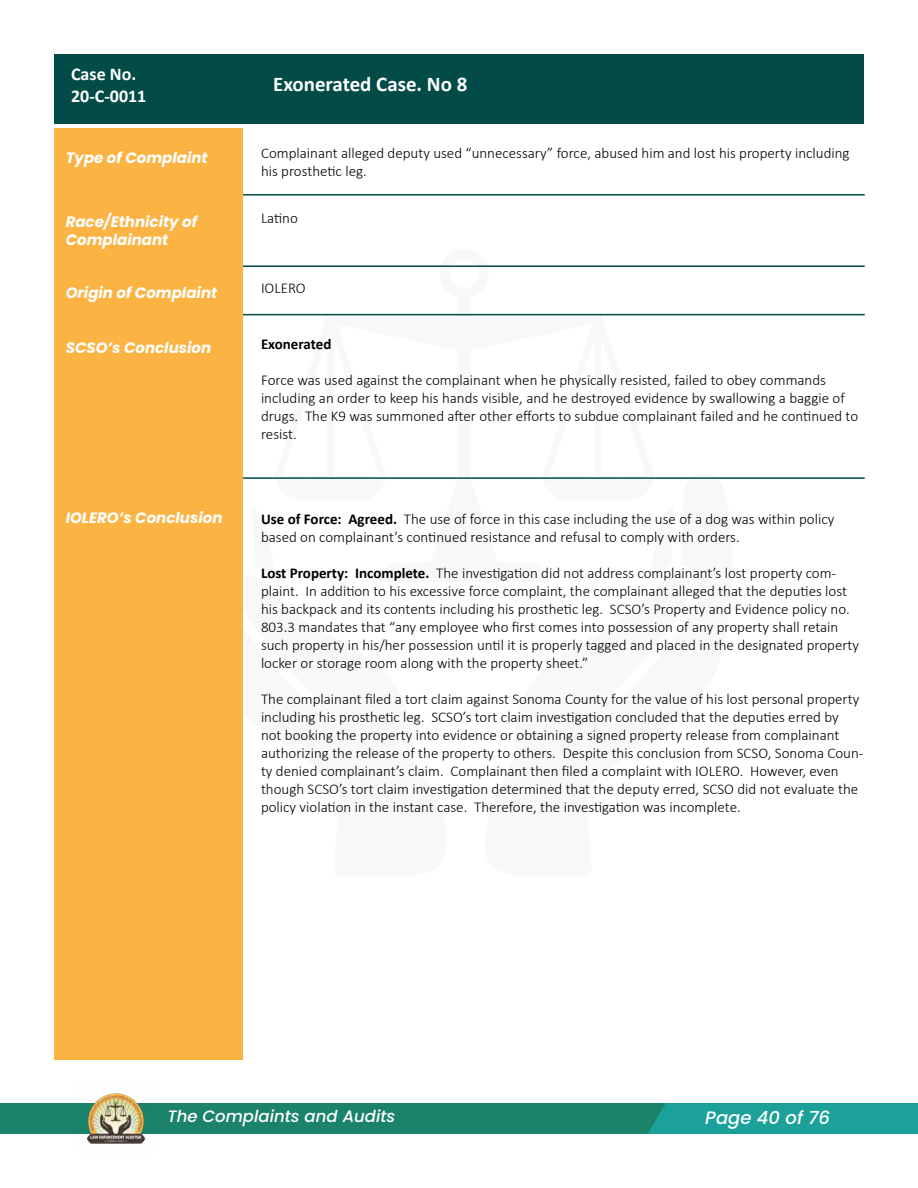
<style>
.page{position:relative;width:918px;height:1188px;background:#fff}
.page>*{position:absolute;margin:0;border:0;box-sizing:border-box;transform-origin:0 0}
.t1{font:700 21px "Calibri";color:#fff}
.t2{font:700 18px/21.6px "Calibri";color:#fff}
.t3{font:italic 500 18px "Poppins";color:#fff}
.t4{font:italic 500 16.5px "Poppins";color:#fff}
.t5{font:300 15px/18px "Calibri";color:#000}
.t6{font:italic 700 15px/18px "Poppins";color:#fff}
.t7{font:700 15px "Calibri";color:#000}
.s1{font-weight:700}
</style>
<div class="page">
<div style="left:0;top:1103px;width:918px;height:31px;background:#1b826c"></div>
<img style="left:87px;top:1093px;width:58px;height:51px">
<div style="left:648px;top:1103px;width:270px;height:31px;background:#1ba19a"></div>
<hr style="left:54px;top:194px;width:811px;height:2px;background:#034b47">
<hr style="left:54px;top:265px;width:811px;height:2px;background:#034b47">
<hr style="left:54px;top:314px;width:811px;height:1px;background:#034b47">
<hr style="left:54px;top:477px;width:811px;height:2px;background:#034b47">
<div style="left:54px;top:54px;width:810px;height:69px;background:#034b47"></div>
<div style="left:54px;top:128px;width:189px;height:931px;background:#fbb443"></div>
<h5 class="t2" style="left:71px;top:63px;width:77px">Case No.<br>20-C-0011</h5>
<h5 class="t1" style="left:273px;top:70px;width:196px">Exonerated Case. No 8</h5>
<h6 class="t6" style="left:66px;top:149px;width:143px">Type of Complaint</h6>
<p class="t5" style="left:261px;top:144px;width:590px">Complainant alleged deputy used “unnecessary” force, abused him and lost his property including his prosthetic leg.</p>
<h6 class="t6" style="left:66px;top:213px;width:133px">Race/Ethnicity of<br>Complainant</h6>
<p class="t5" style="left:261px;top:208px;width:38px">Latino</p>
<h6 class="t6" style="left:66px;top:283px;width:153px">Origin of Complaint</h6>
<p class="t5" style="left:261px;top:279px;width:46px">IOLERO</p>
<h6 class="t6" style="left:66px;top:339px;width:147px">SCSO’s Conclusion</h6>
<h5 class="t7" style="left:261px;top:333px;width:72px">Exonerated</h5>
<p class="t5" style="left:261px;top:371px;width:599px">Force was used against the complainant when he physically resisted, failed to obey commands including an order to keep his hands visible, and he destroyed evidence by swallowing a baggie of drugs. The K9 was summoned after other efforts to subdue complainant failed and he continued to resist.</p>
<h6 class="t6" style="left:66px;top:509px;width:158px">IOLERO’s Conclusion</h6>
<p class="t5" style="left:261px;top:510px;width:575px"><span class="s1">Use of Force: Agreed.</span> The use of force in this case including the use of a dog was within policy based on complainant’s continued resistance and refusal to comply with orders.</p>
<p class="t5" style="left:261px;top:564px;width:590px"><span class="s1">Lost Property: Incomplete.</span> The investigation did not address complainant’s lost property com&shy;plaint. In addition to his excessive force complaint, the complainant alleged that the deputies lost his backpack and its contents including his prosthetic leg. SCSO’s Property and Evidence policy no.</p>
<p class="t5" style="left:261px;top:618px;width:600px">803.3 mandates that “any employee who first comes into possession of any property shall retain such property in his/her possession until it is properly tagged and placed in the designated property locker or storage room along with the property sheet.”</p>
<p class="t5" style="left:261px;top:690px;width:604px">The complainant filed a tort claim against Sonoma County for the value of his lost personal property including his prosthetic leg. SCSO’s tort claim investigation concluded that the deputies erred by<br>not booking the property into evidence or obtaining a signed property release from complainant authorizing the release of the property to others. Despite this conclusion from SCSO, Sonoma Coun&shy;ty denied complainant’s claim. Complainant then filed a complaint with IOLERO. However, even though SCSO’s tort claim investigation determined that the deputy erred, SCSO did not evaluate the policy violation in the instant case. Therefore, the investigation was incomplete.</p>
<p class="t4" style="left:167px;top:1107px;width:229px">The Complaints and Audits</p>
<p class="t3" style="left:705px;top:1107px;width:126px">Page 40 of 76</p>
</div>
